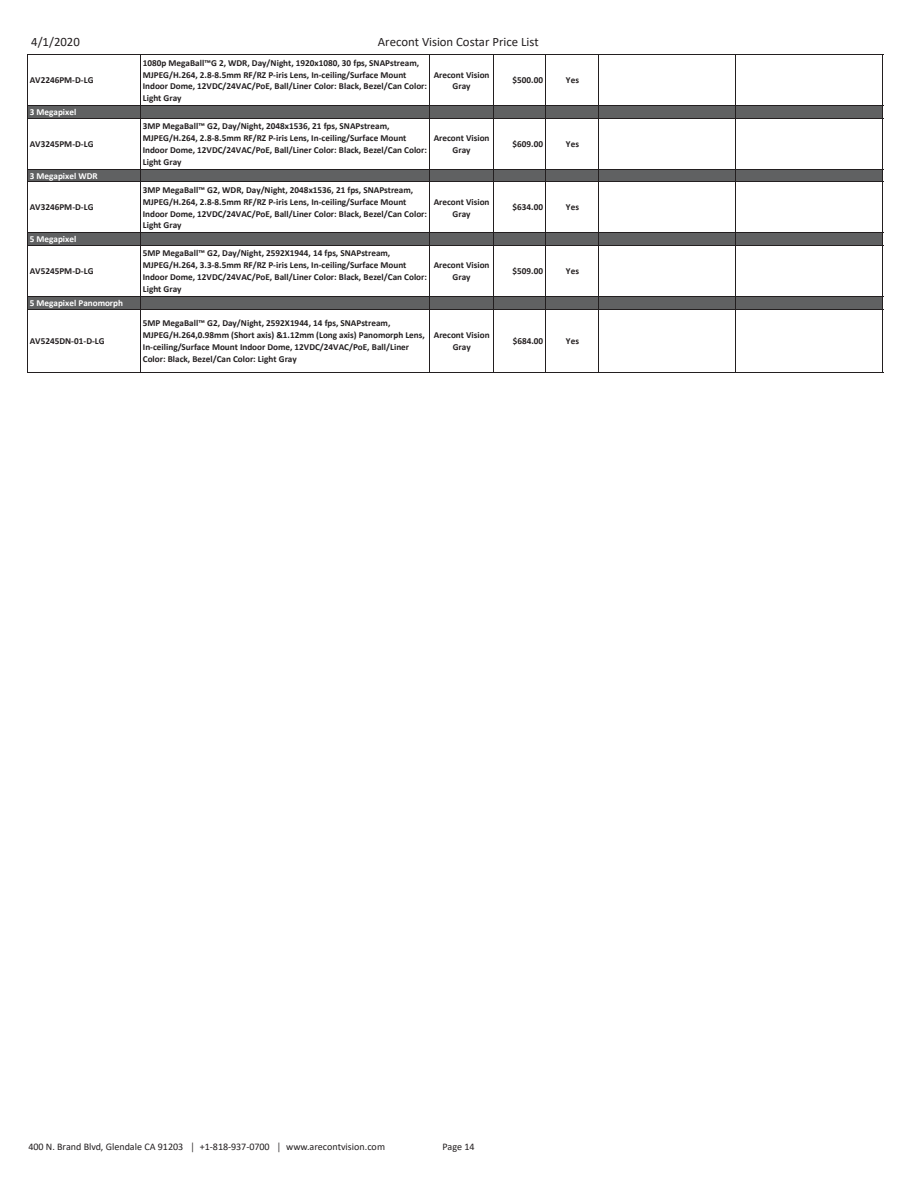
<style>
.page{position:relative;width:918px;height:1188px;background:#fff}
.page>*{position:absolute;margin:0;border:0;box-sizing:border-box;transform-origin:0 0}
.t1{font:12.75px "Calibri";color:#231f20}
.t2{font:10.05px "Calibri";letter-spacing:-.005em;color:#231f20}
.t3{font:700 9.15px/11.9px "Calibri";color:#231f20}
.t4{font:700 9.15px "Calibri";letter-spacing:-.005em;color:#fff}
</style>
<div class="page">
<div style="left:28px;top:105px;width:855px;height:13px;background:#606162"></div>
<div style="left:28px;top:169px;width:855px;height:13px;background:#606162"></div>
<div style="left:28px;top:233px;width:855px;height:13px;background:#606162"></div>
<div style="left:28px;top:296px;width:855px;height:13px;background:#606162"></div>
<hr style="left:27px;top:54px;width:1px;height:319px;background:#231f20">
<hr style="left:140px;top:55px;width:1px;height:318px;background:#231f20">
<hr style="left:429px;top:55px;width:1px;height:318px;background:#231f20">
<hr style="left:493px;top:55px;width:1px;height:318px;background:#231f20">
<hr style="left:545px;top:55px;width:1px;height:318px;background:#231f20">
<hr style="left:598px;top:55px;width:1px;height:318px;background:#231f20">
<hr style="left:735px;top:55px;width:1px;height:318px;background:#231f20">
<hr style="left:883px;top:55px;width:1px;height:318px;background:#231f20">
<hr style="left:28px;top:54px;width:855px;height:1px;background:#231f20">
<hr style="left:28px;top:105px;width:855px;height:1px;background:#231f20">
<hr style="left:28px;top:118px;width:855px;height:1px;background:#231f20">
<hr style="left:28px;top:169px;width:855px;height:1px;background:#231f20">
<hr style="left:28px;top:181px;width:855px;height:1px;background:#231f20">
<hr style="left:28px;top:232px;width:855px;height:1px;background:#231f20">
<hr style="left:28px;top:245px;width:855px;height:1px;background:#231f20">
<hr style="left:28px;top:296px;width:855px;height:1px;background:#231f20">
<hr style="left:28px;top:309px;width:855px;height:1px;background:#231f20">
<hr style="left:28px;top:372px;width:855px;height:1px;background:#231f20">
<h1 class="t1" style="left:31px;top:33px;width:50px">4/1/2020</h1>
<h1 class="t1" style="left:378px;top:33px;width:162px">Arecont Vision Costar Price List</h1>
<p class="t3" style="left:30px;top:74px;width:65px">AV2246PM-D-LG</p>
<p class="t3" style="left:143px;top:57px;width:286px">1080p MegaBall™G 2, WDR, Day/Night, 1920x1080, 30 fps, SNAPstream, MJPEG/H.264, 2.8-8.5mm RF/RZ P-iris Lens, In-ceiling/Surface Mount Indoor Dome, 12VDC/24VAC/PoE, Ball/Liner Color: Black, Bezel/Can Color:<br>Light Gray</p>
<p class="t3" style="left:434px;top:68px;width:57px;text-align:center">Arecont Vision<br>Gray</p>
<p class="t3" style="left:513px;top:74px;width:32px">$500.00</p>
<p class="t3" style="left:566px;top:74px;width:15px">Yes</p>
<p class="t4" style="left:30px;top:106px;width:48px">3 Megapixel</p>
<p class="t3" style="left:30px;top:138px;width:65px">AV3245PM-D-LG</p>
<p class="t4" style="left:30px;top:169px;width:70px">3 Megapixel WDR</p>
<p class="t3" style="left:30px;top:201px;width:65px">AV3246PM-D-LG</p>
<p class="t4" style="left:30px;top:233px;width:48px">5 Megapixel</p>
<p class="t3" style="left:30px;top:265px;width:65px">AV5245PM-D-LG</p>
<p class="t4" style="left:30px;top:296px;width:95px">5 Megapixel Panomorph</p>
<p class="t3" style="left:30px;top:335px;width:77px">AV5245DN-01-D-LG</p>
<p class="t3" style="left:143px;top:120px;width:286px">3MP MegaBall™ G2, Day/Night, 2048x1536, 21 fps, SNAPstream, MJPEG/H.264, 2.8-8.5mm RF/RZ P-iris Lens, In-ceiling/Surface Mount Indoor Dome, 12VDC/24VAC/PoE, Ball/Liner Color: Black, Bezel/Can Color:<br>Light Gray</p>
<p class="t3" style="left:434px;top:132px;width:57px;text-align:center">Arecont Vision<br>Gray</p>
<p class="t3" style="left:513px;top:138px;width:32px">$609.00</p>
<p class="t3" style="left:566px;top:138px;width:15px">Yes</p>
<p class="t3" style="left:143px;top:184px;width:286px">3MP MegaBall™ G2, WDR, Day/Night, 2048x1536, 21 fps, SNAPstream, MJPEG/H.264, 2.8-8.5mm RF/RZ P-iris Lens, In-ceiling/Surface Mount Indoor Dome, 12VDC/24VAC/PoE, Ball/Liner Color: Black, Bezel/Can Color:<br>Light Gray</p>
<p class="t3" style="left:434px;top:196px;width:57px;text-align:center">Arecont Vision<br>Gray</p>
<p class="t3" style="left:513px;top:201px;width:32px">$634.00</p>
<p class="t3" style="left:566px;top:201px;width:15px">Yes</p>
<p class="t3" style="left:143px;top:247px;width:286px">5MP MegaBall™ G2, Day/Night, 2592X1944, 14 fps, SNAPstream, MJPEG/H.264, 3.3-8.5mm RF/RZ P-iris Lens, In-ceiling/Surface Mount Indoor Dome, 12VDC/24VAC/PoE, Ball/Liner Color: Black, Bezel/Can Color:<br>Light Gray</p>
<p class="t3" style="left:434px;top:259px;width:57px;text-align:center">Arecont Vision<br>Gray</p>
<p class="t3" style="left:513px;top:265px;width:32px">$509.00</p>
<p class="t3" style="left:566px;top:265px;width:15px">Yes</p>
<p class="t3" style="left:143px;top:317px;width:284px">5MP MegaBall™ G2, Day/Night, 2592X1944, 14 fps, SNAPstream, MJPEG/H.264,0.98mm (Short axis) &amp;1.12mm (Long axis) Panomorph Lens, In-ceiling/Surface Mount Indoor Dome, 12VDC/24VAC/PoE, Ball/Liner Color: Black, Bezel/Can Color: Light Gray</p>
<p class="t3" style="left:434px;top:329px;width:57px;text-align:center">Arecont Vision<br>Gray</p>
<p class="t3" style="left:513px;top:335px;width:32px">$684.00</p>
<p class="t3" style="left:566px;top:335px;width:15px">Yes</p>
<p class="t2" style="left:28px;top:1140px;width:358px">400 N. Brand Blvd, Glendale CA 91203 │ +1-818-937-0700 │ www.arecontvision.com</p>
<p class="t2" style="left:442px;top:1140px;width:34px">Page 14</p>
</div>
